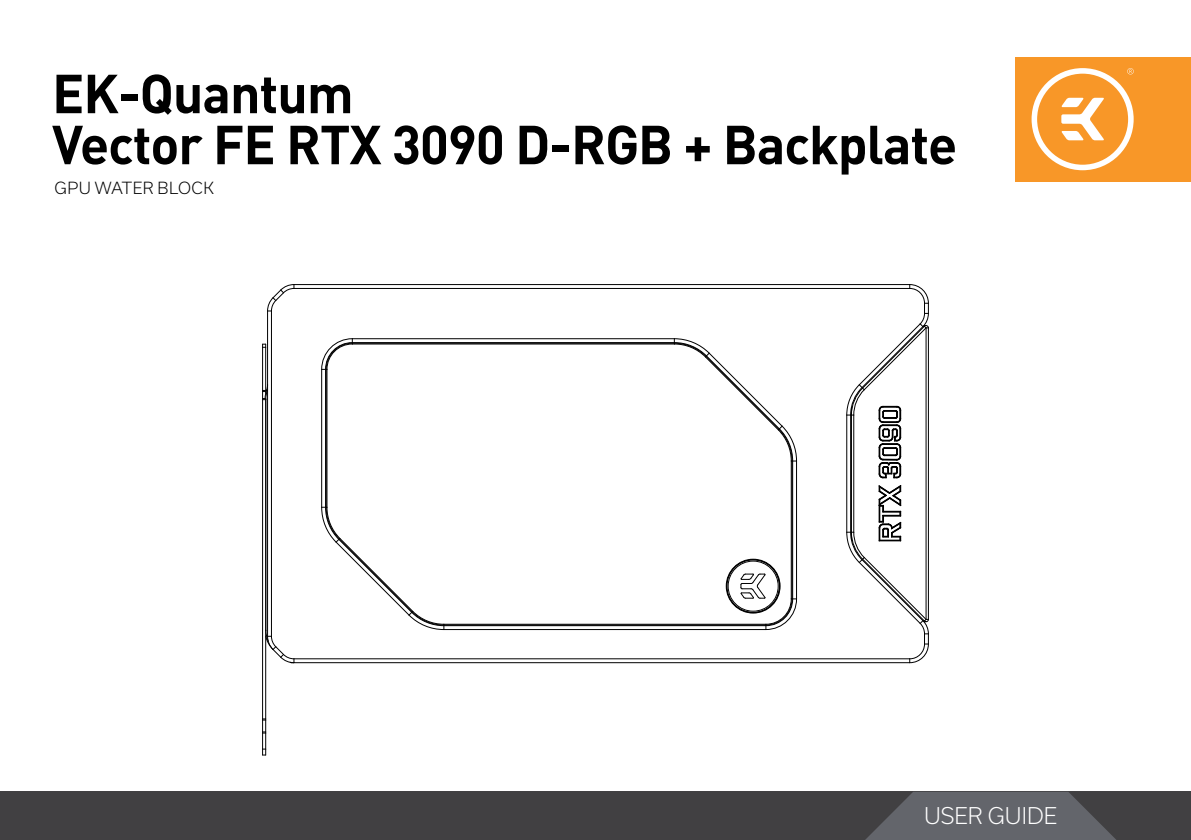
<style>
.page{position:relative;width:1191px;height:840px;background:#fff}
.page>*{position:absolute;margin:0;border:0;box-sizing:border-box;transform-origin:0 0}
.t1{font:700 54px/51px "DIN Pro";letter-spacing:-.02em;color:#000}
.t2{font:300 22px "Usual";letter-spacing:-.005em;color:#fff}
.t3{font:300 16px "Usual";letter-spacing:.025em;color:#000}
</style>
<div class="page">
<div style="left:0;top:791px;width:1191px;height:48px;background:#414042"></div>
<svg style="left:866px;top:792px;width:249px;height:47px"></svg>
<div style="left:1015px;top:57px;width:176px;height:124px;background:#f89728"></div>
<svg style="left:1031px;top:68px;width:102px;height:102px"></svg>
<hr style="left:326px;top:369px;width:1px;height:138px;background:#000">
<hr style="left:791px;top:461px;width:1px;height:137px;background:#000">
<hr style="left:444px;top:624px;width:322px;height:1px;background:#000">
<hr style="left:444px;top:623px;width:322px;height:1px;background:#000">
<hr style="left:352px;top:343px;width:322px;height:1px;background:#000">
<hr style="left:853px;top:415px;width:1px;height:117px;background:#000">
<hr style="left:851px;top:415px;width:1px;height:117px;background:#000">
<hr style="left:925px;top:328px;width:1px;height:291px;background:#000">
<hr style="left:928px;top:328px;width:1px;height:291px;background:#000">
<hr style="left:271px;top:311px;width:1px;height:325px;background:#000">
<hr style="left:267px;top:311px;width:1px;height:325px;background:#000">
<svg style="left:267px;top:284px;width:28px;height:27px"></svg>
<hr style="left:294px;top:658px;width:615px;height:1px;background:#000">
<hr style="left:294px;top:662px;width:615px;height:1px;background:#000">
<hr style="left:294px;top:284px;width:615px;height:1px;background:#000">
<hr style="left:294px;top:288px;width:615px;height:1px;background:#000">
<hr style="left:846px;top:415px;width:1px;height:117px;background:#000">
<hr style="left:352px;top:338px;width:322px;height:1px;background:#000">
<hr style="left:321px;top:369px;width:1px;height:138px;background:#000">
<hr style="left:444px;top:628px;width:322px;height:1px;background:#000">
<hr style="left:796px;top:461px;width:1px;height:137px;background:#000">
<svg style="left:846px;top:484px;width:83px;height:179px"></svg>
<hr style="left:850px;top:415px;width:1px;height:117px;background:#000">
<hr style="left:444px;top:625px;width:322px;height:1px;background:#000">
<hr style="left:352px;top:342px;width:322px;height:1px;background:#000">
<svg style="left:740px;top:573px;width:57px;height:57px"></svg>
<svg style="left:673px;top:338px;width:124px;height:123px"></svg>
<hr style="left:792px;top:461px;width:1px;height:137px;background:#000">
<hr style="left:325px;top:369px;width:1px;height:138px;background:#000">
<svg style="left:846px;top:284px;width:83px;height:194px"></svg>
<svg style="left:321px;top:338px;width:32px;height:32px"></svg>
<svg style="left:321px;top:506px;width:124px;height:124px"></svg>
<hr style="left:265px;top:399px;width:1px;height:319px;background:#000">
<hr style="left:262px;top:399px;width:1px;height:319px;background:#000">
<hr style="left:265px;top:347px;width:1px;height:43px;background:#000">
<hr style="left:262px;top:347px;width:1px;height:43px;background:#000">
<svg style="left:262px;top:343px;width:4px;height:4px"></svg>
<svg style="left:262px;top:718px;width:4px;height:37px"></svg>
<svg style="left:265px;top:629px;width:30px;height:34px"></svg>
<svg style="left:262px;top:383px;width:7px;height:17px"></svg>
<p class="t1" style="left:52px;top:66px;width:906px">EK-Quantum<br>Vector FE RTX 3090 D-RGB + Backplate</p>
<p class="t3" style="left:55px;top:178px;width:161px">GPU WATER BLOCK</p>
<p class="t2" style="left:924px;top:803px;width:135px">USER GUIDE</p>
</div>
